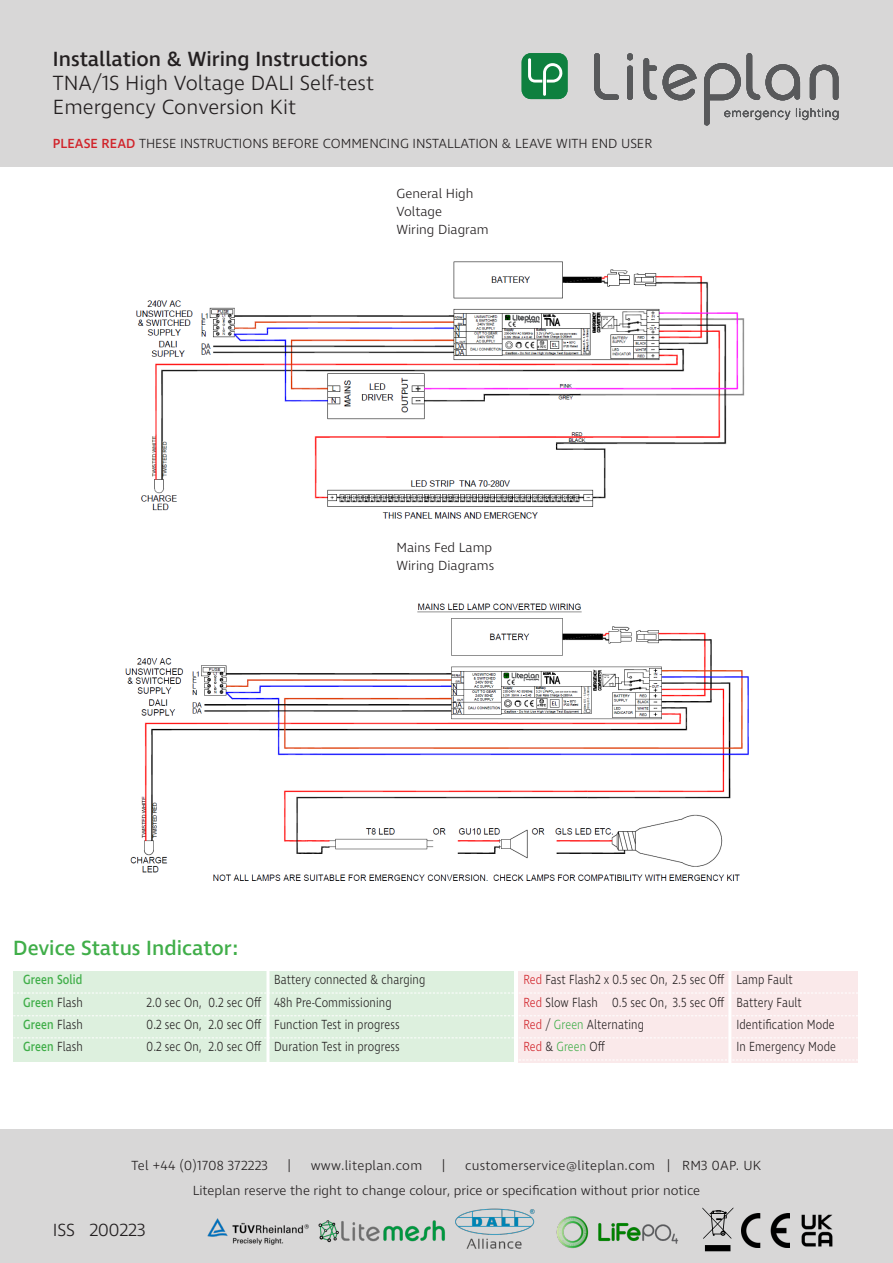
<style>
.page{position:relative;width:893px;height:1263px;background:#fff}
.page>*{position:absolute;margin:0;border:0;box-sizing:border-box;transform-origin:0 0}
.t1{font:300 21px "Ingra";color:#231f20}
.t2{font:500 21px "Ingra";color:#231f20}
.t3{font:500 21px "Ingra";color:#40ae49}
.t4{font:300 18px "Ingra";color:#231f20}
.t5{font:300 13.5px/18px "Ingra";letter-spacing:.01em;color:#231f20}
.t6{font:300 13.5px/22.2px "Ingra";letter-spacing:.01em;color:#231f20;scale:.83 1}
.t7{font:500 13.5px "Ingra";letter-spacing:.01em;color:#40ae49;scale:.83 1}
.t8{font:300 13.5px "Ingra";letter-spacing:.01em;color:#40ae49;scale:.83 1}
.s1{font-weight:500;color:#d1232a}
.s2{font-weight:300;color:#231f20}
.s3{color:#d1232a}
.s4{color:#40ae49}
.s5{color:#231f20}
</style>
<div class="page">
<div style="left:0;top:0;width:893px;height:167px;background:#d8d7d7"></div>
<svg style="left:594px;top:53px;width:25px;height:47px"></svg>
<svg style="left:627px;top:53px;width:6px;height:47px"></svg>
<svg style="left:643px;top:58px;width:14px;height:42px"></svg>
<svg style="left:663px;top:64px;width:34px;height:36px"></svg>
<svg style="left:704px;top:53px;width:134px;height:72px"></svg>
<div style="left:522px;top:53px;width:46px;height:46px;background:#0e803f;border-radius:9px"></div>
<svg style="left:528px;top:58px;width:35px;height:38px"></svg>
<img style="left:136px;top:261px;width:609px;height:258px">
<div style="left:0;top:1129px;width:893px;height:134px;background:#d8d7d7"></div>
<svg style="left:702px;top:1207px;width:31px;height:44px"></svg>
<img style="left:742px;top:1213px;width:48px;height:34px">
<img style="left:556px;top:1216px;width:123px;height:33px">
<img style="left:455px;top:1208px;width:80px;height:41px">
<div style="left:13px;top:971px;width:501px;height:90px;background:#ddf0de"></div>
<div style="left:519px;top:971px;width:339px;height:91px;background:#fae9ea"></div>
<hr style="left:266px;top:964px;width:3px;height:120px;background:#fff">
<hr style="left:728px;top:964px;width:3px;height:134px;background:#fff">
<svg style="left:13px;top:993px;width:845px;height:1px"></svg>
<svg style="left:13px;top:1015px;width:845px;height:1px"></svg>
<svg style="left:13px;top:1037px;width:845px;height:1px"></svg>
<svg style="left:519px;top:1059px;width:339px;height:1px"></svg>
<img style="left:125px;top:603px;width:624px;height:278px">
<img style="left:801px;top:1215px;width:32px;height:32px">
<img style="left:318px;top:1220px;width:127px;height:23px">
<img style="left:207px;top:1218px;width:102px;height:27px">
<p class="t2" style="left:53px;top:46px;width:316px">Installation &amp; Wiring Instructions</p>
<p class="t1" style="left:53px;top:70px;width:323px">TNA/1S High Voltage DALI Self-test</p>
<p class="t1" style="left:53px;top:94px;width:245px">Emergency Conversion Kit</p>
<p class="t5" style="left:53px;top:136px;width:601px"><span class="s1">PLEASE READ</span> THESE INSTRUCTIONS BEFORE COMMENCING INSTALLATION &amp; LEAVE WITH END USER</p>
<p class="t5" style="left:396px;top:185px;width:79px">General High<br>Voltage</p>
<p class="t5" style="left:396px;top:221px;width:94px">Wiring Diagram</p>
<p class="t5" style="left:396px;top:539px;width:99px">Mains Fed Lamp<br>Wiring Diagrams</p>
<p class="t3" style="left:13px;top:935px;width:226px">Device Status Indicator:</p>
<p class="t7" style="left:23px;top:971px;width:73px">Green Solid</p>
<p class="t6" style="left:274px;top:969px;width:184px">Battery connected &amp; charging</p>
<p class="t7" style="left:23px;top:994px;width:73px">Green <span class="s2">Flash</span></p>
<p class="t6" style="left:147px;top:992px;width:297px">2.0 sec On, 0.2 sec Off 48h Pre-Commissioning</p>
<p class="t7" style="left:23px;top:1016px;width:73px">Green <span class="s2">Flash</span></p>
<p class="t6" style="left:147px;top:1014px;width:306px">0.2 sec On, 2.0 sec Off Function Test in progress</p>
<p class="t7" style="left:23px;top:1038px;width:73px">Green <span class="s2">Flash</span></p>
<p class="t6" style="left:147px;top:1036px;width:307px">0.2 sec On, 2.0 sec Off Duration Test in progress</p>
<p class="t6" style="left:523px;top:969px;width:337px"><span class="s3">Red</span> Fast Flash2 x 0.5 sec On, 2.5 sec Off Lamp Fault<br><span class="s3">Red</span> Slow Flash 0.5 sec On, 3.5 sec Off Battery Fault<br><span class="s3">Red</span> / <span class="s4">Green</span> Alternating</p>
<p class="t6" style="left:736px;top:1014px;width:120px">Identification Mode</p>
<p class="t8" style="left:523px;top:1038px;width:100px"><span class="s3">Red</span> <span class="s5">&amp;</span> Green <span class="s5">Off</span></p>
<p class="t6" style="left:736px;top:1036px;width:122px">In Emergency Mode</p>
<p class="t5" style="left:132px;top:1157px;width:138px">Tel +44 (0)1708 372223</p>
<p class="t5" style="left:288px;top:1157px;width:4px">|</p>
<p class="t5" style="left:311px;top:1157px;width:113px">www.liteplan.com</p>
<p class="t5" style="left:442px;top:1157px;width:4px">|</p>
<p class="t5" style="left:465px;top:1157px;width:298px">customerservice@liteplan.com | RM3 0AP. UK</p>
<p class="t5" style="left:193px;top:1182px;width:509px">Liteplan reserve the right to change colour, price or specification without prior notice</p>
<p class="t4" style="left:53px;top:1218px;width:94px">ISS 200223</p>
</div>
